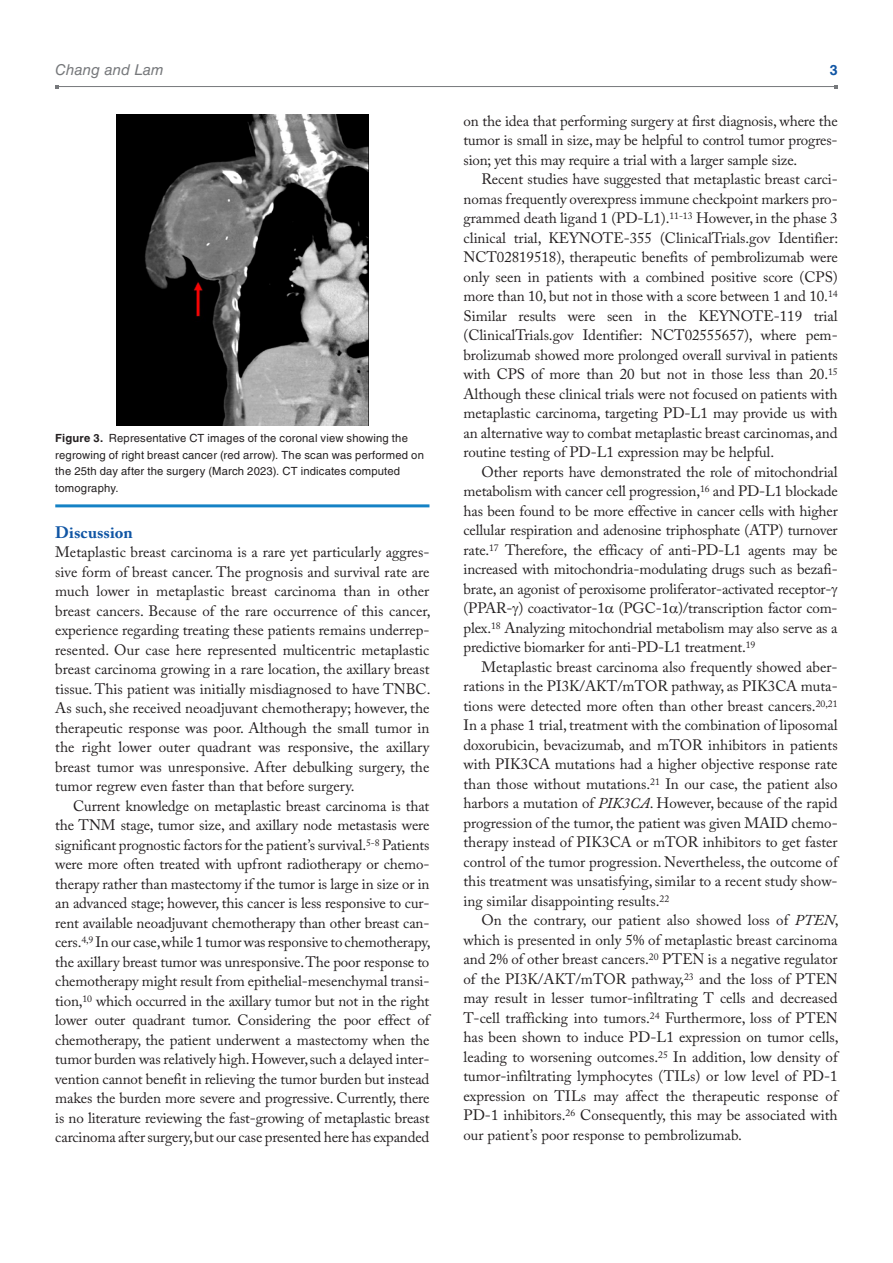
<style>
.page{position:relative;width:893px;height:1263px;background:#fff}
.page>*{position:absolute;margin:0;border:0;box-sizing:border-box;transform-origin:0 0}
.t1{font:700 16.5px "Adobe Caslon Pro";letter-spacing:.005em;color:#1055a4}
.t2{font:15px/19.5px "Adobe Caslon Pro";letter-spacing:-.01em;color:#231f20;text-align:justify}
.t3{font:italic 15px "Helvetica LT Std";color:#76787b}
.t4{font:700 14.25px "Helvetica LT Std";color:#1055a4}
.t5{font:11.25px/16.5px "Helvetica LT Std";letter-spacing:.015em;color:#231f20}
.s1{font-weight:700}
.s2{font-style:italic}
</style>
<div class="page">
<hr style="left:57px;top:86px;width:779px;height:1px;background:#76787b">
<hr style="left:55px;top:504px;width:374px;height:3px;background:#1582c5">
<img style="left:116px;top:115px;width:252px;height:311px">
<p class="t3" style="left:55px;top:61px;width:110px">Chang and Lam</p>
<p class="t4" style="left:830px;top:61px;width:9px">3</p>
<p class="t5" style="left:55px;top:430px;width:370px"><span class="s1">Figure 3.</span> Representative CT images of the coronal view showing the regrowing of right breast cancer (red arrow). The scan was performed on the 25th day after the surgery (March 2023). CT indicates computed tomography.</p>
<p class="t1" style="left:55px;top:522px;width:79px">Discussion</p>
<p class="t2" style="left:55px;top:542px;width:377px">Metaplastic breast carcinoma is a rare yet particularly aggres&shy;sive form of breast cancer. The prognosis and survival rate are much lower in metaplastic breast carcinoma than in other breast cancers. Because of the rare occurrence of this cancer, experience regarding treating these patients remains underrep&shy;resented. Our case here represented multicentric metaplastic breast carcinoma growing in a rare location, the axillary breast tissue. This patient was initially misdiagnosed to have TNBC.<br>As such, she received neoadjuvant chemotherapy; however, the therapeutic response was poor. Although the small tumor in the right lower outer quadrant was responsive, the axillary breast tumor was unresponsive. After debulking surgery, the tumor regrew even faster than that before surgery.</p>
<p class="t2" style="left:55px;top:796px;width:377px;text-indent:18px">Current knowledge on metaplastic breast carcinoma is that the TNM stage, tumor size, and axillary node metastasis were significant prognostic factors for the patient’s survival.<sup>5-8</sup> Patients were more often treated with upfront radiotherapy or chemo&shy;therapy rather than mastectomy if the tumor is large in size or in an advanced stage; however, this cancer is less responsive to cur&shy;rent available neoadjuvant chemotherapy than other breast can&shy;cers.<sup>4,9</sup> In our case, while 1 tumor was responsive to chemotherapy, the axillary breast tumor was unresponsive. The poor response to chemotherapy might result from epithelial-mesenchymal transi&shy;tion,<sup>10</sup> which occurred in the axillary tumor but not in the right lower outer quadrant tumor. Considering the poor effect of chemotherapy, the patient underwent a mastectomy when the tumor burden was relatively high. However, such a delayed inter&shy;vention cannot benefit in relieving the tumor burden but instead makes the burden more severe and progressive. Currently, there is no literature reviewing the fast-growing of metaplastic breast carcinoma after surgery, but our case presented here has expanded</p>
<p class="t2" style="left:463px;top:111px;width:376px">on the idea that performing surgery at first diagnosis, where the tumor is small in size, may be helpful to control tumor progres&shy;sion; yet this may require a trial with a larger sample size.</p>
<p class="t2" style="left:463px;top:169px;width:376px;text-indent:18px">Recent studies have suggested that metaplastic breast carci&shy;nomas frequently overexpress immune checkpoint markers pro&shy;grammed death ligand 1 (PD-L1).<sup>11-13</sup> However, in the phase 3 clinical trial, KEYNOTE-355 (ClinicalTrials.gov Identifier:<br>NCT02819518), therapeutic benefits of pembrolizumab were only seen in patients with a combined positive score (CPS) more than 10, but not in those with a score between 1 and 10.<sup>14<br></sup>Similar results were seen in the KEYNOTE-119 trial (ClinicalTrials.gov Identifier: NCT02555657), where pem&shy;brolizumab showed more prolonged overall survival in patients with CPS of more than 20 but not in those less than 20.<sup>15<br></sup>Although these clinical trials were not focused on patients with metaplastic carcinoma, targeting PD-L1 may provide us with an alternative way to combat metaplastic breast carcinomas, and routine testing of PD-L1 expression may be helpful.</p>
<p class="t2" style="left:463px;top:462px;width:376px;text-align:left;text-indent:18px">Other reports have demonstrated the role of mitochondrial metabolism with cancer cell progression,<sup>16</sup> and PD-L1 blockade has been found to be more effective in cancer cells with higher cellular respiration and adenosine triphosphate (ATP) turnover rate.<sup>17</sup> Therefore, the efficacy of anti-PD-L1 agents may be increased with mitochondria-modulating drugs such as bezafi&shy;brate, an agonist of peroxisome proliferator-activated receptor-(PPAR- ) coactivator-1 (PGC-1 )/transcription factor com&shy;plex.<sup>18</sup> Analyzing mitochondrial metabolism may also serve as a predictive biomarker for anti-PD-L1 treatment.<sup>19</sup></p>
<p class="t2" style="left:463px;top:657px;width:376px;text-indent:18px">Metaplastic breast carcinoma also frequently showed aber&shy;rations in the PI3K/AKT/mTOR pathway, as PIK3CA muta&shy;tions were detected more often than other breast cancers.<sup>20,21<br></sup>In a phase 1 trial, treatment with the combination of liposomal doxorubicin, bevacizumab, and mTOR inhibitors in patients with PIK3CA mutations had a higher objective response rate than those without mutations.<sup>21</sup> In our case, the patient also harbors a mutation of <span class="s2">PIK3CA</span>. However, because of the rapid progression of the tumor, the patient was given MAID chemo&shy;therapy instead of PIK3CA or mTOR inhibitors to get faster control of the tumor progression. Nevertheless, the outcome of this treatment was unsatisfying, similar to a recent study show&shy;ing similar disappointing results.<sup>22</sup></p>
<p class="t2" style="left:463px;top:910px;width:377px;text-indent:18px">On the contrary, our patient also showed loss of <span class="s2">PTEN</span>, which is presented in only 5% of metaplastic breast carcinoma and 2% of other breast cancers.<sup>20</sup> PTEN is a negative regulator of the PI3K/AKT/mTOR pathway,<sup>23</sup> and the loss of PTEN may result in lesser tumor-infiltrating T cells and decreased T-cell trafficking into tumors.<sup>24</sup> Furthermore, loss of PTEN has been shown to induce PD-L1 expression on tumor cells, leading to worsening outcomes.<sup>25</sup> In addition, low density of tumor-infiltrating lymphocytes (TILs) or low level of PD-1 expression on TILs may affect the therapeutic response of PD-1 inhibitors.<sup>26</sup> Consequently, this may be associated with our patient’s poor response to pembrolizumab.</p>
</div>
